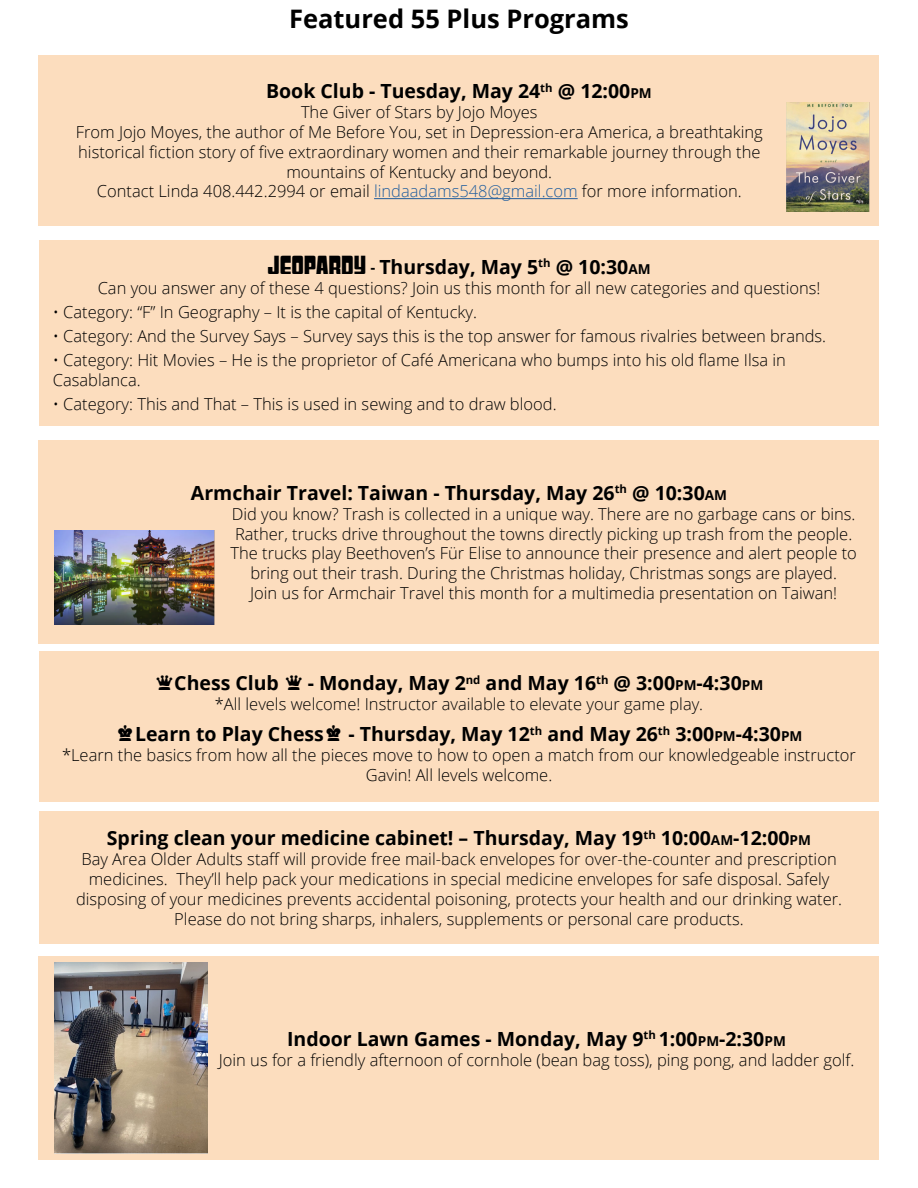
<style>
.page{position:relative;width:918px;height:1188px;background:#fff}
.page>*{position:absolute;margin:0;border:0;box-sizing:border-box;transform-origin:0 0}
.t1{font:700 25.5px "Open Sans";color:#000}
.t2{font:700 19.5px "Open Sans";color:#000}
.t3{font:300 16.5px/19.8px "Open Sans";color:#000;text-align:center}
.s1{font-size:13.65px}
.s2{color:#215e9e}
.s3{font-family:"Gyparody Hv";font-weight:400;font-size:22.5px}
.s4{font-family:"Gyparody Hv";font-weight:400}
.s5{font-family:"Chess Piece";font-weight:400}
.s6{font-style:inherit}
</style>
<div class="page">
<div style="left:39px;top:55px;width:840px;height:171px;background:#fcddbe"></div>
<hr style="left:374px;top:198px;width:204px;height:1px;background:#215e9e">
<img style="left:786px;top:103px;width:83px;height:109px">
<div style="left:39px;top:240px;width:840px;height:185px;background:#fcddbe"></div>
<div style="left:39px;top:440px;width:840px;height:204px;background:#fcddbe"></div>
<img style="left:54px;top:530px;width:161px;height:95px">
<div style="left:39px;top:652px;width:840px;height:150px;background:#fcddbe"></div>
<div style="left:39px;top:957px;width:840px;height:203px;background:#fcddbe"></div>
<img style="left:54px;top:962px;width:153px;height:192px">
<div style="left:39px;top:811px;width:840px;height:133px;background:#fcddbe"></div>
<h1 class="t1" style="left:289px;top:0;width:341px">Featured 55 Plus Programs</h1>
<p class="t2" style="left:266px;top:78px;width:387px">Book Club - Tuesday, May 24<sup>th</sup> @ 12:00<span class="s1">PM</span></p>
<p class="t3" style="left:76px;top:102px;width:689px">The Giver of Stars by Jojo Moyes<br>From Jojo Moyes, the author of Me Before You, set in Depression-era America, a breathtaking historical fiction story of five extraordinary women and their remarkable journey through the mountains of Kentucky and beyond.<br>Contact Linda 408.442.2994 or email <span class="s2">lindaadams548@gmail.com</span> for more information.</p>
<p class="t2" style="left:267px;top:253px;width:385px"><span class="s3">JEOPARDY</span> <span class="s4">-</span> Thursday, May 5<sup>th</sup> @ 10:30<span class="s1">AM</span></p>
<p class="t3" style="left:98px;top:277px;width:724px">Can you answer any of these 4 questions? Join us this month for all new categories and questions!</p>
<p class="t3" style="left:53px;top:301px;width:426px">• Category: “F” In Geography – It is the capital of Kentucky.</p>
<p class="t3" style="left:53px;top:325px;width:775px">• Category: And the Survey Says – Survey says this is the top answer for famous rivalries between brands.</p>
<p class="t3" style="left:53px;top:349px;width:735px;text-align:left">• Category: Hit Movies – He is the proprietor of Café Americana who bumps into his old flame Ilsa in<br>Casablanca.</p>
<p class="t3" style="left:53px;top:393px;width:505px">• Category: This and That – This is used in sewing and to draw blood.</p>
<p class="t2" style="left:191px;top:479px;width:538px">Armchair Travel: Taiwan - Thursday, May 26<sup>th</sup> @ 10:30<span class="s1">AM</span></p>
<p class="t3" style="left:230px;top:503px;width:628px">Did you know? Trash is collected in a unique way. There are no garbage cans or bins.<br>Rather, trucks drive throughout the towns directly picking up trash from the people.<br>The trucks play Beethoven’s Für Elise to announce their presence and alert people to bring out their trash. During the Christmas holiday, Christmas songs are played.<br>Join us for Armchair Travel this month for a multimedia presentation on Taiwan!</p>
<p class="t2" style="left:155px;top:669px;width:610px"><span class="s5">w</span>Chess Club <span class="s5">w</span> - Monday, May 2<sup>nd</sup> and May 16<sup>th</sup> @ 3:00<span class="s1">PM</span><span class="s6">-</span>4:30<span class="s1">PM</span></p>
<p class="t3" style="left:215px;top:694px;width:490px">*All levels welcome! Instructor available to elevate your game play.</p>
<p class="t2" style="left:116px;top:721px;width:688px"><span class="s5">l</span>Learn to Play Chess<span class="s5">l</span> - Thursday, May 12<sup>th</sup> and May 26<sup>th</sup> 3:00<span class="s1">PM</span><span class="s6">-</span>4:30<span class="s1">PM</span></p>
<p class="t3" style="left:62px;top:745px;width:795px">*Learn the basics from how all the pieces move to how to open a match from our knowledgeable instructor<br>Gavin! All levels welcome.</p>
<p class="t2" style="left:107px;top:825px;width:706px">Spring clean your medicine cabinet! – Thursday, May 19<sup>th</sup> 10:00<span class="s1">AM</span>-12:00<span class="s1">PM</span></p>
<p class="t3" style="left:76px;top:849px;width:768px">Bay Area Older Adults staff will provide free mail-back envelopes for over-the-counter and prescription medicines. They’ll help pack your medications in special medicine envelopes for safe disposal. Safely disposing of your medicines prevents accidental poisoning, protects your health and our drinking water.<br>Please do not bring sharps, inhalers, supplements or personal care products.</p>
<p class="t2" style="left:287px;top:1025px;width:500px">Indoor Lawn Games - Monday, May 9<sup>th</sup> 1:00<span class="s1">PM</span>-2:30<span class="s1">PM</span></p>
<p class="t3" style="left:219px;top:1049px;width:637px">Join us for a friendly afternoon of cornhole (bean bag toss), ping pong, and ladder golf.</p>
</div>
